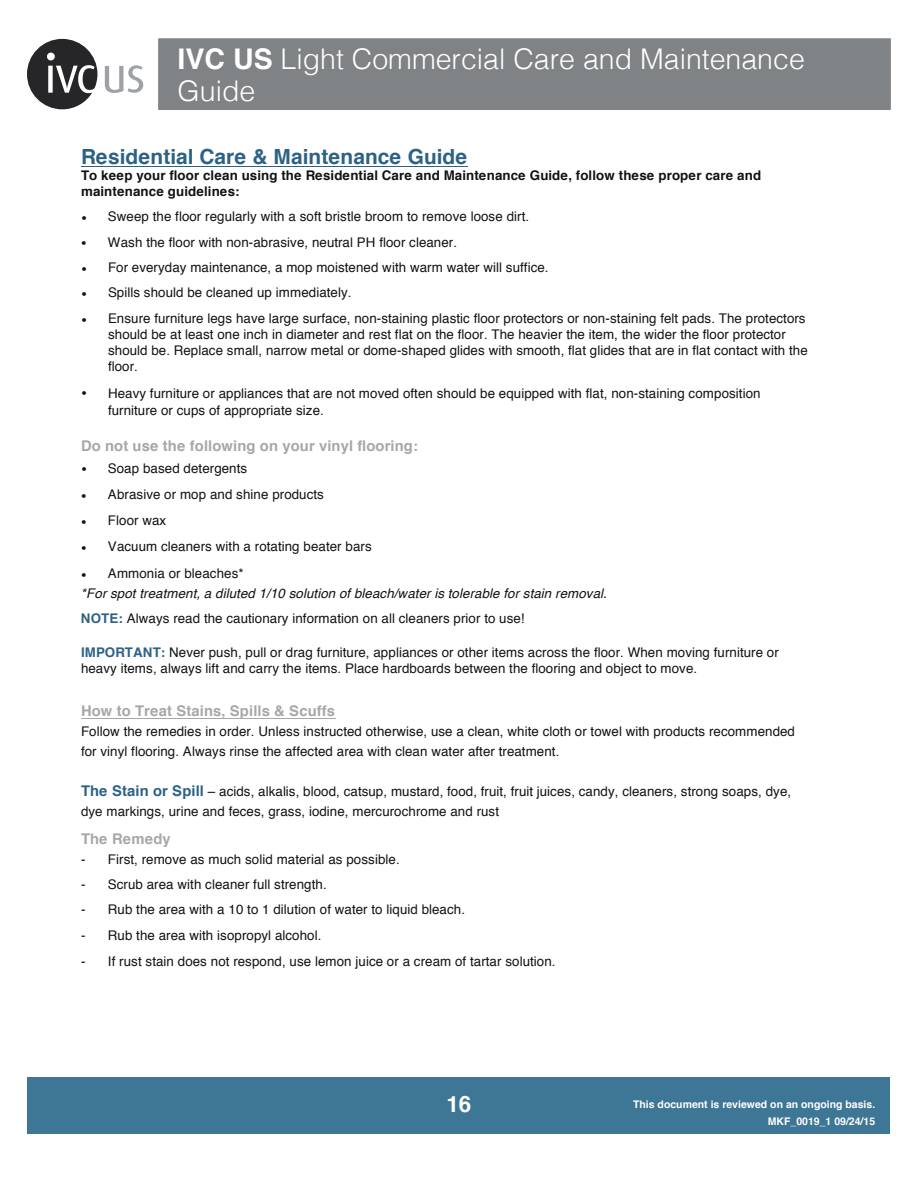
<style>
.page{position:relative;width:918px;height:1188px;background:#fff}
.page>*{position:absolute;margin:0;border:0;box-sizing:border-box;transform-origin:0 0}
.t1{font:300 28.5px/31.5px "Helvetica";color:#fff}
.t2{font:700 22.5px "Helvetica";color:#fff}
.t3{font:700 20.85px "Helvetica";letter-spacing:.005em;color:#2c6286}
.t4{font:700 14.7px "Helvetica";letter-spacing:.01em;color:#a5a7a8}
.t5{font:13.35px/16.2px "Helvetica";letter-spacing:.005em;color:#111313}
.t6{font:700 13.35px/16.2px "Helvetica";letter-spacing:.01em;color:#111313}
.t7{font:italic 13.35px/19.5px "Helvetica";letter-spacing:.005em;color:#111313}
.t8{font:700 10.5px/16.5px "Helvetica";color:#fff;text-align:right}
.s1{font-weight:700}
.s2{font-style:normal}
.s3{font-weight:700;color:#2c6286}
.s4{font-weight:700;font-size:14.7px;color:#2c6286}
</style>
<div class="page">
<div style="left:158px;top:38px;width:733px;height:72px;background:#7f8385;border:1px solid #7f8385"></div>
<div style="left:28px;top:1078px;width:862px;height:56px;background:#3e7695"></div>
<svg style="left:27px;top:39px;width:70px;height:70px"></svg>
<svg style="left:105px;top:65px;width:38px;height:28px"></svg>
<hr style="left:81px;top:166px;width:387px;height:1px;background:#2c6286">
<hr style="left:81px;top:718px;width:254px;height:1px;background:#a5a7a8">
<h1 class="t1" style="left:178px;top:41px;width:629px"><span class="s1">IVC US</span> Light Commercial Care and Maintenance<br>Guide</h1>
<h3 class="t3" style="left:81px;top:140px;width:388px">Residential Care &amp; Maintenance Guide</h3>
<p class="t6" style="left:81px;top:167px;width:682px">To keep your floor clean using the Residential Care and Maintenance Guide, follow these proper care and maintenance guidelines:</p>
<p class="t5" style="left:81px;top:209px;width:450px">• Sweep the floor regularly with a soft bristle broom to remove loose dirt.</p>
<p class="t5" style="left:81px;top:234px;width:378px">• Wash the floor with non-abrasive, neutral PH floor cleaner.</p>
<p class="t5" style="left:81px;top:260px;width:469px">• For everyday maintenance, a mop moistened with warm water will suffice.</p>
<p class="t5" style="left:81px;top:285px;width:272px">• Spills should be cleaned up immediately.</p>
<p class="t5" style="left:108px;top:310px;width:701px;text-indent:-27px">• Ensure furniture legs have large surface, non-staining plastic floor protectors or non-staining felt pads. The protectors should be at least one inch in diameter and rest flat on the floor. The heavier the item, the wider the floor protector should be. Replace small, narrow metal or dome-shaped glides with smooth, flat glides that are in flat contact with the floor.</p>
<p class="t5" style="left:108px;top:386px;width:654px;text-indent:-27px">• Heavy furniture or appliances that are not moved often should be equipped with flat, non-staining composition furniture or cups of appropriate size.</p>
<p class="t4" style="left:81px;top:434px;width:339px">Do not use the following on your vinyl flooring:</p>
<p class="t5" style="left:81px;top:460px;width:168px">• Soap based detergents</p>
<p class="t5" style="left:81px;top:487px;width:244px">• Abrasive or mop and shine products</p>
<p class="t5" style="left:81px;top:513px;width:87px">• Floor wax</p>
<p class="t5" style="left:81px;top:539px;width:292px">• Vacuum cleaners with a rotating beater bars</p>
<p class="t7" style="left:81px;top:564px;width:527px">• <span class="s2">Ammonia or bleaches*<br></span>*For spot treatment, a diluted 1/10 solution of bleach/water is tolerable for stain removal.</p>
<p class="t5" style="left:81px;top:610px;width:445px"><span class="s3">NOTE:</span> Always read the cautionary information on all cleaners prior to use!</p>
<p class="t5" style="left:81px;top:645px;width:699px"><span class="s3">IMPORTANT:</span> Never push, pull or drag furniture, appliances or other items across the floor. When moving furniture or heavy items, always lift and carry the items. Place hardboards between the flooring and object to move.</p>
<p class="t4" style="left:81px;top:699px;width:256px">How to Treat Stains, Spills &amp; Scuffs</p>
<p class="t5" style="left:81px;top:722px;width:716px;line-height:19.5px">Follow the remedies in order. Unless instructed otherwise, use a clean, white cloth or towel with products recommended for vinyl flooring. Always rinse the affected area with clean water after treatment.</p>
<p class="t5" style="left:81px;top:781px;width:712px;line-height:20.5px"><span class="s4">The Stain or Spill</span> – acids, alkalis, blood, catsup, mustard, food, fruit, fruit juices, candy, cleaners, strong soaps, dye, dye markings, urine and feces, grass, iodine, mercurochrome and rust</p>
<p class="t4" style="left:81px;top:827px;width:91px">The Remedy</p>
<p class="t5" style="left:81px;top:852px;width:320px">- First, remove as much solid material as possible.</p>
<p class="t5" style="left:81px;top:877px;width:247px">- Scrub area with cleaner full strength.</p>
<p class="t5" style="left:81px;top:902px;width:386px">- Rub the area with a 10 to 1 dilution of water to liquid bleach.</p>
<p class="t5" style="left:81px;top:927px;width:242px">- Rub the area with isopropyl alcohol.</p>
<p class="t5" style="left:81px;top:954px;width:476px">- If rust stain does not respond, use lemon juice or a cream of tartar solution.</p>
<h2 class="t2" style="left:446px;top:1086px;width:27px">16</h2>
<p class="t8" style="left:633px;top:1097px;width:244px">This document is reviewed on an ongoing basis.<br>MKF_0019_1 09/24/15</p>
</div>
